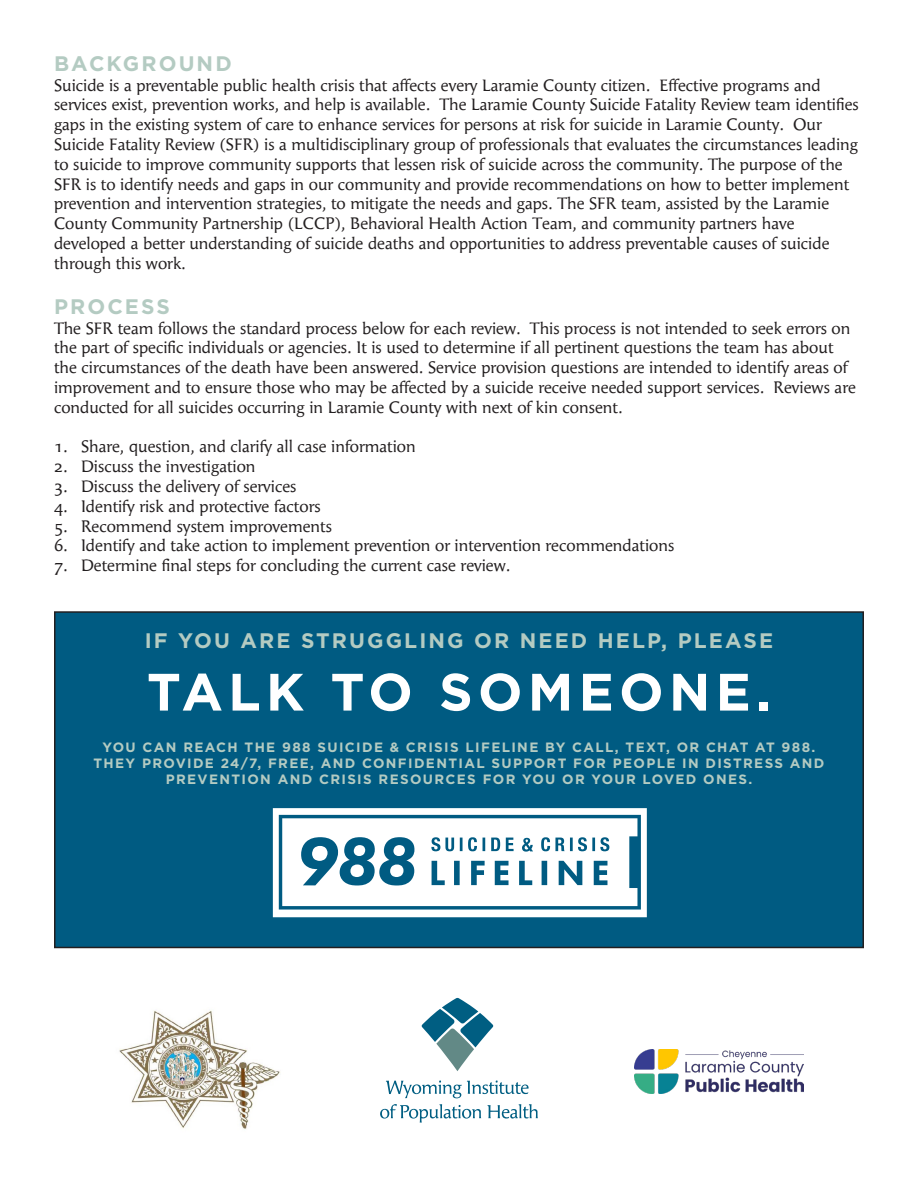
<style>
.page{position:relative;width:918px;height:1188px;background:#fff}
.page>*{position:absolute;margin:0;border:0;box-sizing:border-box;transform-origin:0 0}
.t1{font:700 52.5px "Gotham";letter-spacing:.1em;color:#fff}
.t2{font:700 21px "Gotham";letter-spacing:.1em;color:#b4cbc2}
.t3{font:16.5px/19.8px "Angie";color:#231f20}
.t4{font:700 13.5px/16.2px "Gotham";letter-spacing:.1em;color:#b4cbc2;text-align:center}
</style>
<div class="page">
<div style="left:55px;top:612px;width:808px;height:335px;background:#005b82"></div>
<div style="left:54px;top:611px;width:810px;height:337px;border:2px solid #231f20"></div>
<img style="left:119px;top:1010px;width:161px;height:119px">
<svg style="left:422px;top:998px;width:71px;height:73px"></svg>
<svg style="left:386px;top:1081px;width:143px;height:17px"></svg>
<svg style="left:380px;top:1104px;width:101px;height:19px"></svg>
<svg style="left:487px;top:1104px;width:51px;height:15px"></svg>
<img style="left:635px;top:1049px;width:169px;height:45px">
<svg style="left:273px;top:808px;width:374px;height:109px"></svg>
<p class="t2" style="left:54px;top:49px;width:179px">BACKGROUND</p>
<p class="t3" style="left:54px;top:76px;width:806px">Suicide is a preventable public health crisis that affects every Laramie County citizen. Effective programs and services exist, prevention works, and help is available. The Laramie County Suicide Fatality Review team identifies gaps in the existing system of care to enhance services for persons at risk for suicide in Laramie County. Our Suicide Fatality Review (SFR) is a multidisciplinary group of professionals that evaluates the circumstances leading to suicide to improve community supports that lessen risk of suicide across the community. The purpose of the SFR is to identify needs and gaps in our community and provide recommendations on how to better implement prevention and intervention strategies, to mitigate the needs and gaps. The SFR team, assisted by the Laramie County Community Partnership (LCCP), Behavioral Health Action Team, and community partners have developed a better understanding of suicide deaths and opportunities to address preventable causes of suicide through this work.</p>
<p class="t2" style="left:54px;top:292px;width:117px">PROCESS</p>
<p class="t3" style="left:54px;top:319px;width:803px">The SFR team follows the standard process below for each review. This process is not intended to seek errors on the part of specific individuals or agencies. It is used to determine if all pertinent questions the team has about the circumstances of the death have been answered. Service provision questions are intended to identify areas of improvement and to ensure those who may be affected by a suicide receive needed support services. Reviews are conducted for all suicides occurring in Laramie County with next of kin consent.</p>
<p class="t3" style="left:54px;top:437px;width:363px">1. Share, question, and clarify all case information</p>
<p class="t3" style="left:54px;top:457px;width:203px">2. Discuss the investigation</p>
<p class="t3" style="left:54px;top:477px;width:244px">3. Discuss the delivery of services</p>
<p class="t3" style="left:54px;top:497px;width:268px">4. Identify risk and protective factors</p>
<p class="t3" style="left:54px;top:517px;width:279px">5. Recommend system improvements</p>
<p class="t3" style="left:54px;top:536px;width:622px">6. Identify and take action to implement prevention or intervention recommendations</p>
<p class="t3" style="left:54px;top:556px;width:458px">7. Determine final steps for concluding the current case review.</p>
<p class="t2" style="left:145px;top:626px;width:630px">IF YOU ARE STRUGGLING OR NEED HELP, PLEASE</p>
<p class="t1" style="left:147px;top:657px;width:626px">TALK TO SOMEONE.</p>
<p class="t4" style="left:93px;top:739px;width:733px">YOU CAN REACH THE 988 SUICIDE &amp; CRISIS LIFELINE BY CALL, TEXT, OR CHAT AT 988.<br>THEY PROVIDE 24/7, FREE, AND CONFIDENTIAL SUPPORT FOR PEOPLE IN DISTRESS AND<br>PREVENTION AND CRISIS RESOURCES FOR YOU OR YOUR LOVED ONES.</p>
</div>
